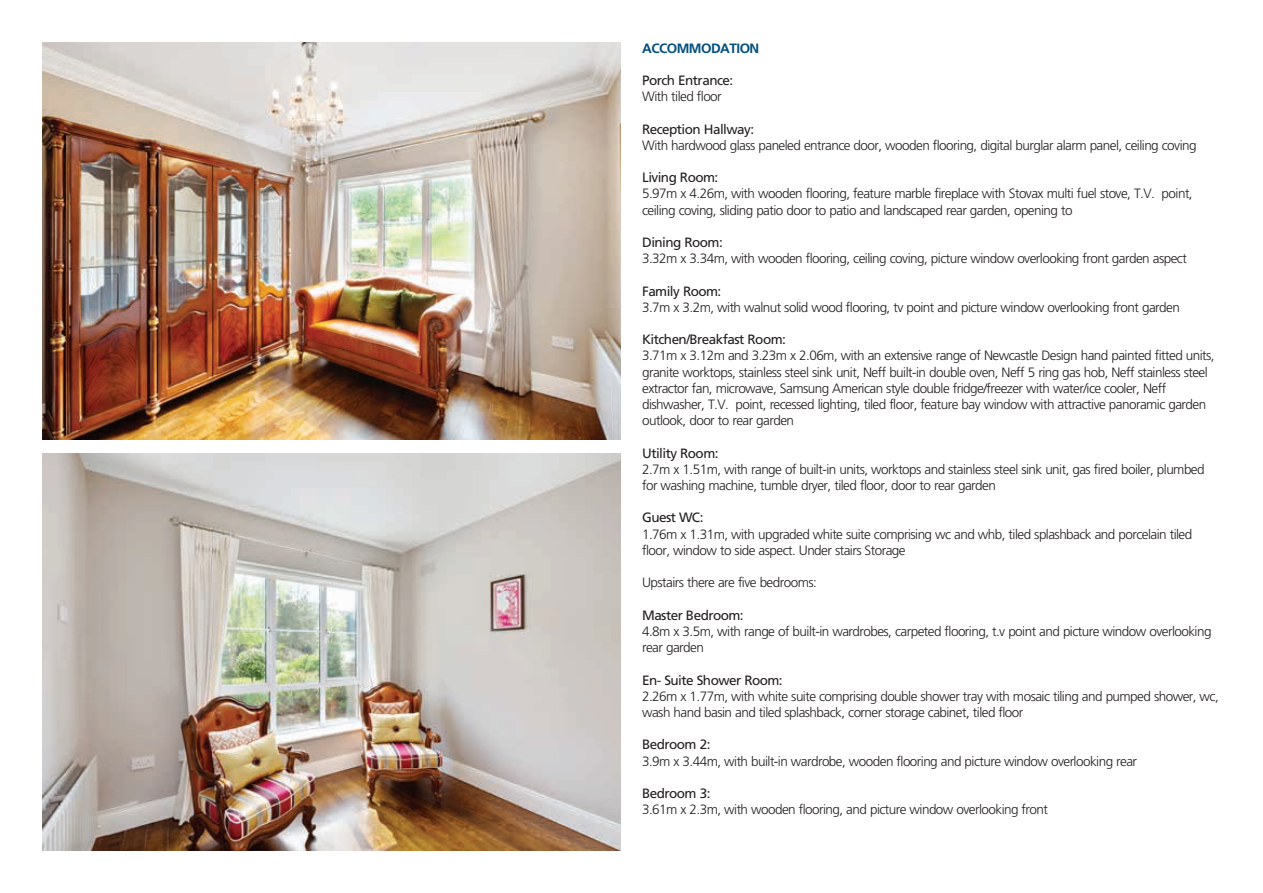
<style>
.page{position:relative;width:1263px;height:893px;background:#fff}
.page>*{position:absolute;margin:0;border:0;box-sizing:border-box;transform-origin:0 0}
.t1{font:300 13.5px/16.2px "Frutiger LT Std";letter-spacing:-.04em;color:#231f20}
.t2{font:13.5px "Frutiger LT Std";letter-spacing:-.04em;color:#231f20}
.t3{font:700 13.5px "Frutiger LT Std";letter-spacing:-.04em;color:#034f7d}
</style>
<div class="page">
<img style="left:43px;top:43px;width:578px;height:396px">
<img style="left:43px;top:454px;width:578px;height:396px">
<p class="t3" style="left:642px;top:40px;width:119px">ACCOMMODATION</p>
<p class="t2" style="left:642px;top:72px;width:93px">Porch Entrance:</p>
<p class="t1" style="left:642px;top:89px;width:81px">With tiled floor</p>
<p class="t2" style="left:642px;top:121px;width:113px">Reception Hallway:</p>
<p class="t1" style="left:642px;top:137px;width:556px">With hardwood glass paneled entrance door, wooden flooring, digital burglar alarm panel, ceiling coving</p>
<p class="t2" style="left:642px;top:170px;width:78px">Living Room:</p>
<p class="t1" style="left:642px;top:186px;width:552px">5.97m x 4.26m, with wooden flooring, feature marble fireplace with Stovax multi fuel stove, T.V. point, ceiling coving, sliding patio door to patio and landscaped rear garden, opening to</p>
<p class="t2" style="left:642px;top:234px;width:82px">Dining Room:</p>
<p class="t1" style="left:642px;top:251px;width:546px">3.32m x 3.34m, with wooden flooring, ceiling coving, picture window overlooking front garden aspect</p>
<p class="t2" style="left:642px;top:283px;width:81px">Family Room:</p>
<p class="t1" style="left:642px;top:299px;width:539px">3.7m x 3.2m, with walnut solid wood flooring, tv point and picture window overlooking front garden</p>
<p class="t2" style="left:642px;top:332px;width:145px">Kitchen/Breakfast Room:</p>
<p class="t1" style="left:642px;top:348px;width:574px">3.71m x 3.12m and 3.23m x 2.06m, with an extensive range of Newcastle Design hand painted fitted units, granite worktops, stainless steel sink unit, Neff built-in double oven, Neff 5 ring gas hob, Neff stainless steel extractor fan, microwave, Samsung American style double fridge/freezer with water/ice cooler, Neff dishwasher, T.V. point, recessed lighting, tiled floor, feature bay window with attractive panoramic garden outlook, door to rear garden</p>
<p class="t2" style="left:642px;top:445px;width:78px">Utility Room:</p>
<p class="t1" style="left:642px;top:461px;width:564px">2.7m x 1.51m, with range of built-in units, worktops and stainless steel sink unit, gas fired boiler, plumbed for washing machine, tumble dryer, tiled floor, door to rear garden</p>
<p class="t2" style="left:642px;top:510px;width:63px">Guest WC:</p>
<p class="t1" style="left:642px;top:526px;width:552px">1.76m x 1.31m, with upgraded white suite comprising wc and whb, tiled splashback and porcelain tiled floor, window to side aspect. Under stairs Storage</p>
<p class="t1" style="left:642px;top:575px;width:176px">Upstairs there are five bedrooms:</p>
<p class="t2" style="left:642px;top:607px;width:103px">Master Bedroom:</p>
<p class="t1" style="left:642px;top:623px;width:571px">4.8m x 3.5m, with range of built-in wardrobes, carpeted flooring, t.v point and picture window overlooking rear garden</p>
<p class="t2" style="left:642px;top:672px;width:142px">En- Suite Shower Room:</p>
<p class="t1" style="left:642px;top:688px;width:578px">2.26m x 1.77m, with white suite comprising double shower tray with mosaic tiling and pumped shower, wc, wash hand basin and tiled splashback, corner storage cabinet, tiled floor</p>
<p class="t2" style="left:642px;top:737px;width:70px">Bedroom 2:</p>
<p class="t1" style="left:642px;top:753px;width:496px">3.9m x 3.44m, with built-in wardrobe, wooden flooring and picture window overlooking rear</p>
<p class="t2" style="left:642px;top:785px;width:70px">Bedroom 3:</p>
<p class="t1" style="left:642px;top:801px;width:407px">3.61m x 2.3m, with wooden flooring, and picture window overlooking front</p>
</div>
